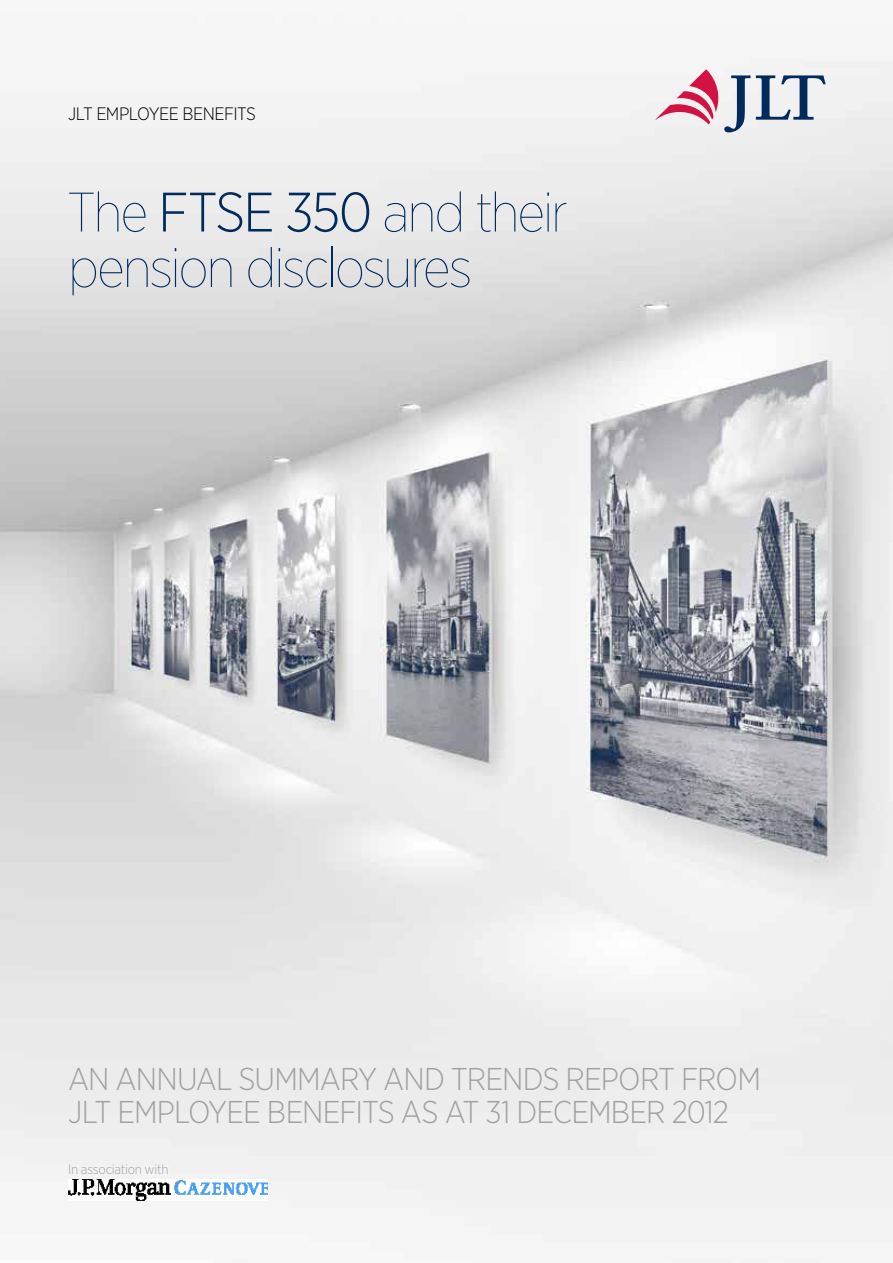
<style>
.page{position:relative;width:893px;height:1263px;background:#fff}
.page>*{position:absolute;margin:0;border:0;box-sizing:border-box;transform-origin:0 0}
.t1{font:100 55.5px/55.5px "Gotham Narrow";letter-spacing:-.04em;color:#002b5c}
.t2{font:300 31.5px "Gotham Narrow";letter-spacing:-.035em;color:#a1a1a4}
.t3{font:300 18px "Gotham Narrow";letter-spacing:-.035em;color:#000}
.t4{font:300 13.5px "Gotham Narrow";letter-spacing:-.02em;color:#a1a1a4}
.s1{font-weight:300}
</style>
<div class="page">
<img style="left:0;top:58px;width:893px;height:1205px">
<svg style="left:756px;top:75px;width:70px;height:45px"></svg>
<svg style="left:656px;top:70px;width:94px;height:62px"></svg>
<img style="left:68px;top:1179px;width:200px;height:21px">
<p class="t3" style="left:68px;top:103px;width:189px">JLT EMPLOYEE BENEFITS</p>
<h1 class="t1" style="left:68px;top:183px;width:501px">The <span class="s1">FTSE 350</span> and their pension disclosures</h1>
<p class="t2" style="left:68px;top:1060px;width:229px">AN ANN UAL SUMMA</p>
<p class="t2" style="left:340px;top:1060px;width:244px">RY AND TRENDS REPO</p>
<p class="t2" style="left:640px;top:1060px;width:97px">RT FROM</p>
<p class="t2" style="left:68px;top:1093px;width:523px">JLT EMPLOYEE BENEFITS AS AT 31 DECEMBE</p>
<p class="t2" style="left:646px;top:1093px;width:84px">R 2012</p>
<p class="t4" style="left:68px;top:1161px;width:102px">IN ASSOCIATION WITH</p>
</div>
